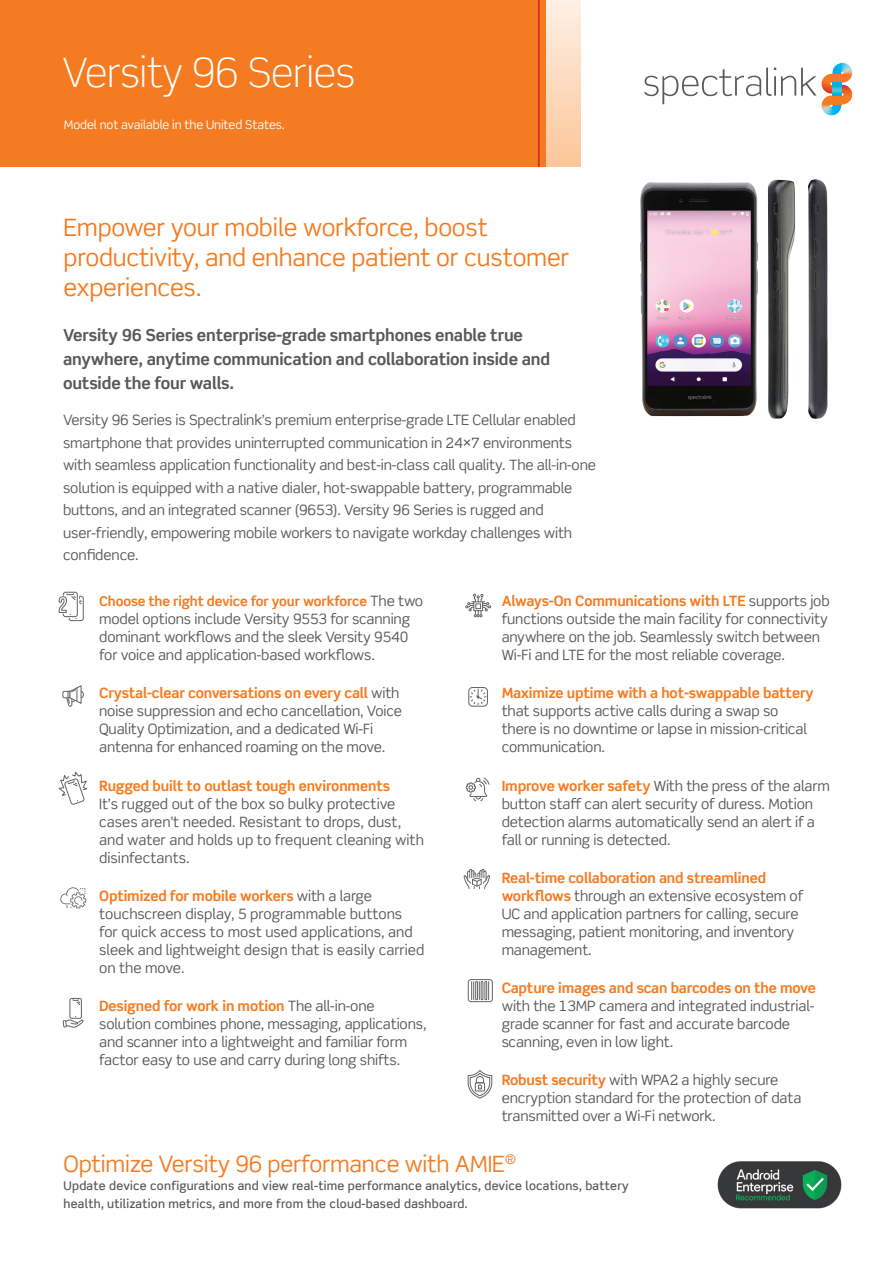
<style>
.page{position:relative;width:893px;height:1263px;background:#fff}
.page>*{position:absolute;margin:0;border:0;box-sizing:border-box;transform-origin:0 0}
.t1{font:300 40.5px "Scene Std";letter-spacing:-.01em;color:#fff}
.Body{font:24px/30px "Scene Std";letter-spacing:-.01em;color:#f47b21}
.Body-2{font:22.5px "Scene Std";letter-spacing:-.01em;color:#f47b21}
.Body-3{font:700 16.5px/24px "Scene Std";letter-spacing:-.01em;color:#57585a}
.Bullets{font:14.25px/18px "Scene Std";letter-spacing:-.01em;color:#57585a}
.Body-4{font:14.25px/22.5px "Scene Std";letter-spacing:-.01em;color:#57585a}
.Bullets-2{font:700 13.5px "Scene Std";letter-spacing:-.01em;color:#f47b21}
.Body-5{font:500 12px/18px "Scene Std";letter-spacing:.02em;color:#57585a}
.t2{font:12px "Scene Std";letter-spacing:-.01em;color:#fff}
.s1{font-weight:400;font-size:14.25px;color:#57585a}
.s2{font-weight:700;color:#f47b21}
</style>
<div class="page">
<div style="left:0;top:0;width:546px;height:167px;background:#f47b21"></div>
<div style="left:546px;top:0;width:34px;height:167px;background:linear-gradient(to bottom,#fef0e5,#fcc699)"></div>
<hr style="left:538px;top:0;width:2px;height:167px;background:#d1232a">
<img style="left:640px;top:182px;width:118px;height:235px">
<img style="left:808px;top:179px;width:20px;height:240px">
<img style="left:768px;top:180px;width:27px;height:239px">
<img style="left:717px;top:1161px;width:125px;height:48px">
<div style="left:69px;top:596px;width:15px;height:25px;border:1px solid #636366;border-radius:2px"></div>
<div style="left:63px;top:592px;width:15px;height:25px;border:1px solid #636366;border-radius:2px"></div>
<svg style="left:59px;top:593px;width:23px;height:26px"></svg>
<svg style="left:58px;top:771px;width:29px;height:34px"></svg>
<svg style="left:60px;top:887px;width:26px;height:21px"></svg>
<svg style="left:465px;top:594px;width:26px;height:23px"></svg>
<svg style="left:463px;top:869px;width:27px;height:20px"></svg>
<svg style="left:468px;top:979px;width:24px;height:23px"></svg>
<div style="left:468px;top:979px;width:25px;height:23px;border:1px solid #636366;border-radius:3px"></div>
<svg style="left:471px;top:981px;width:18px;height:19px"></svg>
<svg style="left:467px;top:1070px;width:25px;height:29px"></svg>
<div style="left:77px;top:691px;width:7px;height:7px;border:1px solid #636366;border-radius:50%"></div>
<svg style="left:62px;top:685px;width:21px;height:22px"></svg>
<div style="left:468px;top:687px;width:20px;height:19px;border:1px solid #636366;border-radius:4px"></div>
<svg style="left:470px;top:689px;width:16px;height:16px"></svg>
<div style="left:70px;top:998px;width:12px;height:21px;border:1px solid #636366;border-radius:2px"></div>
<svg style="left:62px;top:999px;width:22px;height:29px"></svg>
<svg style="left:466px;top:777px;width:24px;height:25px"></svg>
<img style="left:821px;top:103px;width:21px;height:12px">
<img style="left:832px;top:63px;width:20px;height:9px">
<svg style="left:822px;top:72px;width:30px;height:34px"></svg>
<svg style="left:644px;top:68px;width:172px;height:36px"></svg>
<h1 class="t1" style="left:62px;top:48px;width:294px">Versity 96 Series</h1>
<h1 class="t2" style="left:64px;top:118px;width:223px">Model not available in the United States.</h1>
<p class="Body" style="left:64px;top:213px;width:507px">Empower your mobile workforce, boost productivity, and enhance patient or customer experiences.</p>
<p class="Body-3" style="left:63px;top:323px;width:489px">Versity 96 Series enterprise-grade smartphones enable true anywhere, anytime communication and collaboration inside and outside the four walls.</p>
<p class="Body-4" style="left:63px;top:409px;width:534px">Versity 96 Series is Spectralink’s premium enterprise-grade LTE Cellular enabled smartphone that provides uninterrupted communication in 24×7 environments with seamless application functionality and best-in-class call quality. The all-in-one solution is equipped with a native dialer, hot-swappable battery, programmable buttons, and an integrated scanner (9653). Versity 96 Series is rugged and user-friendly, empowering mobile workers to navigate workday challenges with confidence.</p>
<p class="Bullets-2" style="left:99px;top:593px;width:326px">Choose the right device for your workforce <span class="s1">The two</span></p>
<p class="Bullets" style="left:99px;top:610px;width:312px;text-align:justify">model options include Versity 9553 for scanning dominant workflows and the sleek Versity 9540 for voice and application-based workflows.</p>
<p class="Bullets" style="left:99px;top:684px;width:304px"><span class="s2">Crystal-clear conversations on every call</span> with noise suppression and echo cancellation, Voice Quality Optimization, and a dedicated Wi-Fi antenna for enhanced roaming on the move.</p>
<p class="Bullets" style="left:99px;top:776px;width:326px"><span class="s2">Rugged built to outlast tough environments<br></span>It’s rugged out of the box so bulky protective cases aren’t needed. Resistant to drops, dust, and water and holds up to frequent cleaning with disinfectants.</p>
<p class="Bullets" style="left:99px;top:886px;width:327px"><span class="s2">Optimized for mobile workers</span> with a large touchscreen display, 5 programmable buttons for quick access to most used applications, and sleek and lightweight design that is easily carried on the move.</p>
<p class="Bullets" style="left:99px;top:997px;width:329px"><span class="s2">Designed for work in motion</span> The all-in-one solution combines phone, messaging, applications, and scanner into a lightweight and familiar form factor easy to use and carry during long shifts.</p>
<p class="Bullets" style="left:502px;top:592px;width:330px"><span class="s2">Always-On Communications with LTE</span> supports job functions outside the main facility for connectivity anywhere on the job. Seamlessly switch between Wi-Fi and LTE for the most reliable coverage.</p>
<p class="Bullets" style="left:502px;top:684px;width:314px"><span class="s2">Maximize uptime with a hot-swappable battery </span>that supports active calls during a swap so there is no downtime or lapse in mission-critical communication.</p>
<p class="Bullets" style="left:502px;top:776px;width:330px"><span class="s2">Improve worker safety</span> With the press of the alarm button staff can alert security of duress. Motion detection alarms automatically send an alert if a fall or running is detected.</p>
<p class="Bullets" style="left:502px;top:868px;width:303px"><span class="s2">Real-time collaboration and streamlined workflows</span> through an extensive ecosystem of UC and application partners for calling, secure messaging, patient monitoring, and inventory management.</p>
<p class="Bullets" style="left:502px;top:979px;width:316px"><span class="s2">Capture images and scan barcodes on the move </span>with the 13MP camera and integrated industrial&shy;grade scanner for fast and accurate barcode scanning, even in low light.</p>
<p class="Bullets" style="left:502px;top:1071px;width:301px"><span class="s2">Robust security</span> with WPA2 a highly secure encryption standard for the protection of data transmitted over a Wi-Fi network.</p>
<p class="Body-2" style="left:64px;top:1149px;width:454px">Optimize Versity 96 performance with AMIE<sup>®</sup></p>
<p class="Body-5" style="left:64px;top:1176px;width:567px">Update device configurations and view real-time performance analytics, device locations, battery health, utilization metrics, and more from the cloud-based dashboard.</p>
</div>
